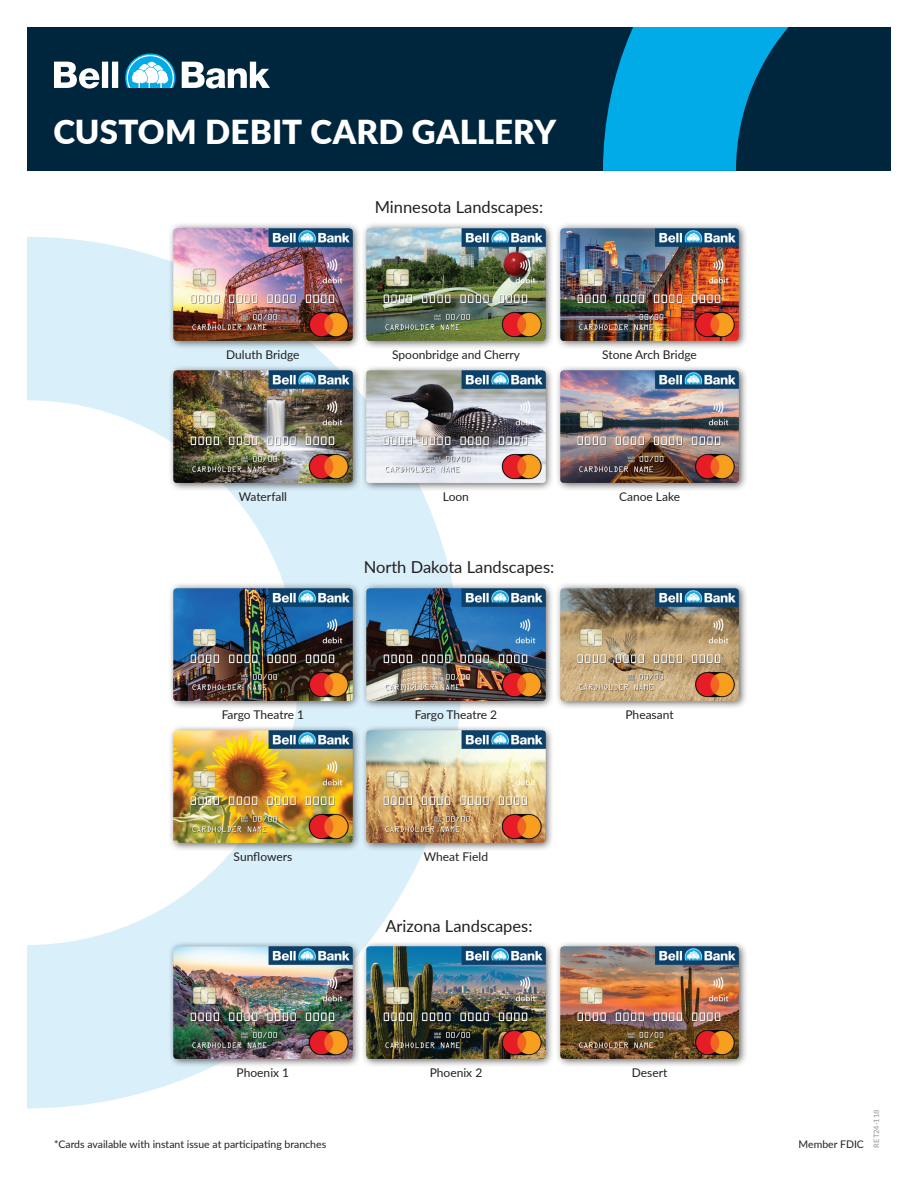
<style>
.page{position:relative;width:918px;height:1188px;background:#fff}
.page>*{position:absolute;margin:0;border:0;box-sizing:border-box;transform-origin:0 0}
.t1{font:900 33px "Lato";letter-spacing:.01em;color:#fff}
.t2{font:16.5px "Lato";color:#231f20}
.t3{font:12px "Lato";color:#231f20}
.t4{font:10.5px "Lato";color:#231f20}
.t5{font:7.5px "Lato";color:#939598}
</style>
<div class="page">
<svg style="left:27px;top:237px;width:433px;height:871px"></svg>
<div style="left:168px;top:222px;width:193px;height:127px;background:#231f20;opacity:.75"></div>
<img style="left:171px;top:225px;width:184px;height:118px">
<div style="left:361px;top:222px;width:193px;height:127px;background:#231f20;opacity:.75"></div>
<img style="left:364px;top:225px;width:184px;height:118px">
<div style="left:555px;top:222px;width:193px;height:127px;background:#231f20;opacity:.75"></div>
<img style="left:558px;top:225px;width:184px;height:118px">
<div style="left:168px;top:365px;width:193px;height:127px;background:#231f20;opacity:.75"></div>
<img style="left:171px;top:368px;width:184px;height:118px">
<div style="left:361px;top:365px;width:193px;height:127px;background:#231f20;opacity:.75"></div>
<img style="left:364px;top:368px;width:184px;height:118px">
<div style="left:555px;top:365px;width:193px;height:127px;background:#231f20;opacity:.75"></div>
<img style="left:558px;top:368px;width:184px;height:118px">
<div style="left:168px;top:582px;width:193px;height:127px;background:#231f20;opacity:.75"></div>
<img style="left:171px;top:585px;width:184px;height:118px">
<div style="left:361px;top:582px;width:193px;height:127px;background:#231f20;opacity:.75"></div>
<img style="left:364px;top:585px;width:184px;height:118px">
<div style="left:555px;top:582px;width:193px;height:127px;background:#231f20;opacity:.75"></div>
<img style="left:558px;top:585px;width:184px;height:118px">
<div style="left:168px;top:725px;width:193px;height:127px;background:#231f20;opacity:.75"></div>
<img style="left:171px;top:728px;width:184px;height:118px">
<div style="left:361px;top:725px;width:193px;height:127px;background:#231f20;opacity:.75"></div>
<img style="left:364px;top:728px;width:184px;height:118px">
<div style="left:168px;top:941px;width:193px;height:127px;background:#231f20;opacity:.75"></div>
<img style="left:171px;top:944px;width:184px;height:118px">
<div style="left:361px;top:941px;width:193px;height:127px;background:#231f20;opacity:.75"></div>
<img style="left:364px;top:944px;width:184px;height:118px">
<div style="left:555px;top:941px;width:193px;height:127px;background:#231f20;opacity:.75"></div>
<img style="left:558px;top:944px;width:184px;height:118px">
<div style="left:27px;top:27px;width:864px;height:144px;background:#00263d"></div>
<svg style="left:54px;top:62px;width:64px;height:27px"></svg>
<svg style="left:182px;top:62px;width:88px;height:27px"></svg>
<svg style="left:125px;top:53px;width:50px;height:35px"></svg>
<svg style="left:603px;top:27px;width:186px;height:144px"></svg>
<h1 class="t1" style="left:53px;top:107px;width:504px">CUSTOM DEBIT CARD GALLERY</h1>
<h2 class="t2" style="left:375px;top:196px;width:170px">Minnesota Landscapes:</h2>
<p class="t3" style="left:226px;top:346px;width:75px">Duluth Bridge</p>
<p class="t3" style="left:392px;top:346px;width:130px">Spoonbridge and Cherry</p>
<p class="t3" style="left:602px;top:346px;width:96px">Stone Arch Bridge</p>
<p class="t3" style="left:239px;top:488px;width:50px">Waterfall</p>
<p class="t3" style="left:443px;top:488px;width:28px">Loon</p>
<p class="t3" style="left:619px;top:488px;width:63px">Canoe Lake</p>
<h2 class="t2" style="left:364px;top:556px;width:192px">North Dakota Landscapes:</h2>
<p class="t3" style="left:222px;top:706px;width:84px">Fargo Theatre 1</p>
<p class="t3" style="left:415px;top:706px;width:84px">Fargo Theatre 2</p>
<p class="t3" style="left:625px;top:706px;width:50px">Pheasant</p>
<p class="t3" style="left:234px;top:848px;width:60px">Sunflowers</p>
<p class="t3" style="left:424px;top:848px;width:66px">Wheat Field</p>
<h2 class="t2" style="left:386px;top:914px;width:148px">Arizona Landscapes:</h2>
<p class="t3" style="left:237px;top:1064px;width:54px">Phoenix 1</p>
<p class="t3" style="left:430px;top:1064px;width:54px">Phoenix 2</p>
<p class="t3" style="left:632px;top:1064px;width:37px">Desert</p>
<p class="t4" style="left:54px;top:1136px;width:274px">*Cards available with instant issue at participating branches</p>
<p class="t4" style="left:799px;top:1136px;width:67px">Member FDIC</p>
<p class="t5" style="left:871px;top:1148px;width:39px;rotate:-90deg">RET24-118</p>
</div>
